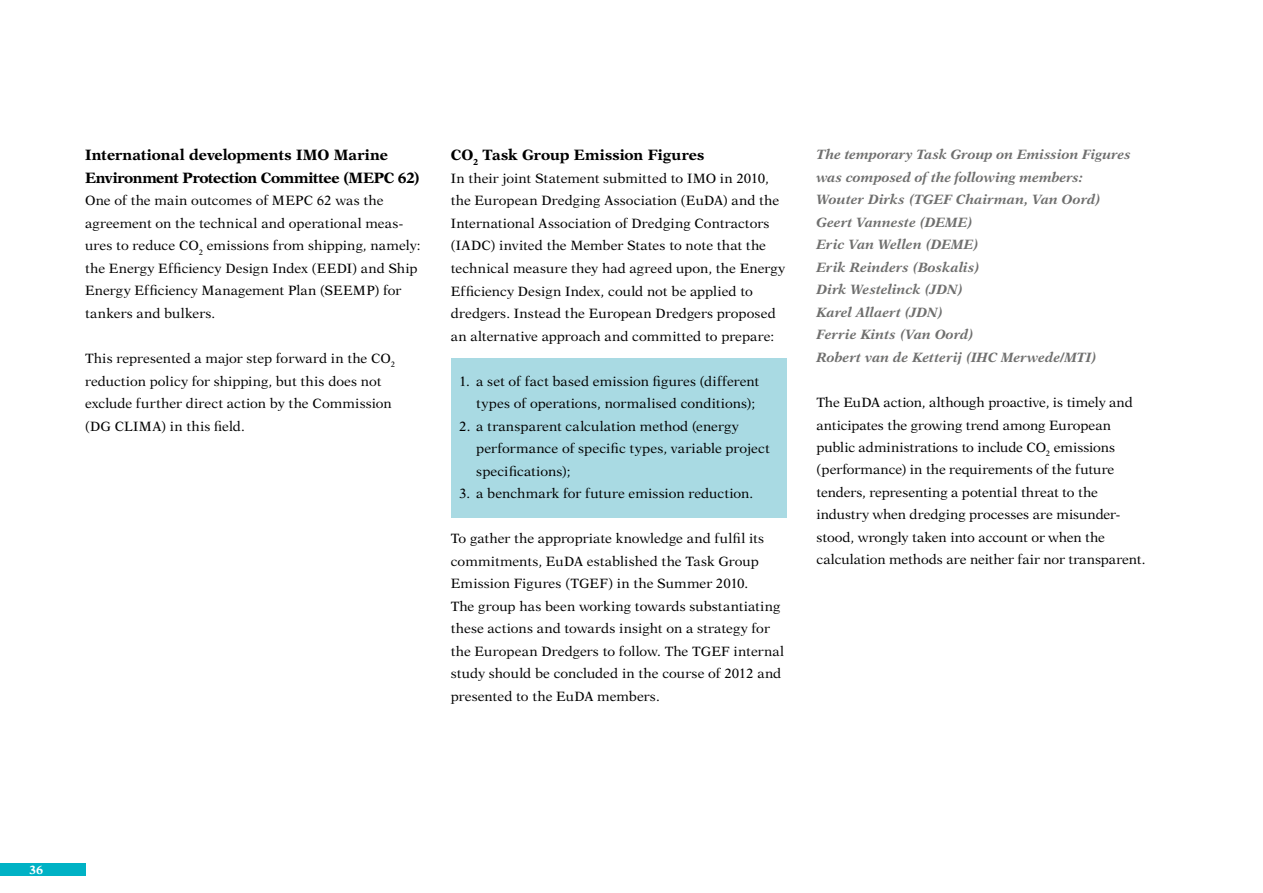
<style>
.page{position:relative;width:1263px;height:893px;background:#fff}
.page>*{position:absolute;margin:0;border:0;box-sizing:border-box;transform-origin:0 0}
.t1{font:700 15px/22.5px "New Aster";letter-spacing:-.01em;color:#000}
.t2{font:13.5px/22.5px "New Aster";letter-spacing:.005em;color:#000}
.t3{font:italic 700 13.5px/22.5px "New Aster";letter-spacing:.005em;color:#6f6f6e}
.t4{font:700 12px "New Aster";color:#fff}
</style>
<div class="page">
<div style="left:451px;top:358px;width:336px;height:160px;background:#a9dae3"></div>
<div style="left:0;top:863px;width:85px;height:13px;background:#00b2c5"></div>
<p class="t1" style="left:85px;top:144px;width:336px">International developments IMO Marine<br>Environment Protection Committee (MEPC 62)</p>
<p class="t2" style="left:85px;top:189px;width:337px">One of the main outcomes of MEPC 62 was the agreement on the technical and operational meas&shy;ures to reduce CO<sub>2</sub> emissions from shipping, namely: the Energy Efficiency Design Index (EEDI) and Ship Energy Efficiency Management Plan (SEEMP) for tankers and bulkers.</p>
<p class="t2" style="left:85px;top:347px;width:312px">This represented a major step forward in the CO<sub>2 </sub>reduction policy for shipping, but this does not exclude further direct action by the Commission (DG CLIMA) in this field.</p>
<p class="t1" style="left:451px;top:144px;width:255px">CO<sub>2</sub> Task Group Emission Figures</p>
<p class="t2" style="left:451px;top:167px;width:336px">In their joint Statement submitted to IMO in 2010, the European Dredging Association (EuDA) and the International Association of Dredging Contractors (IADC) invited the Member States to note that the technical measure they had agreed upon, the Energy Efficiency Design Index, could not be applied to dredgers. Instead the European Dredgers proposed an alternative approach and committed to prepare:</p>
<p class="t2" style="left:476px;top:369px;width:285px;text-indent:-17px">1. a set of fact based emission figures (different types of operations, normalised conditions);</p>
<p class="t2" style="left:476px;top:414px;width:295px;text-indent:-17px">2. a transparent calculation method (energy performance of specific types, variable project specifications);</p>
<p class="t2" style="left:459px;top:482px;width:295px">3. a benchmark for future emission reduction.</p>
<p class="t2" style="left:451px;top:527px;width:335px">To gather the appropriate knowledge and fulfil its commitments, EuDA established the Task Group Emission Figures (TGEF) in the Summer 2010.<br>The group has been working towards substantiating these actions and towards insight on a strategy for the European Dredgers to follow. The TGEF internal study should be concluded in the course of 2012 and presented to the EuDA members.</p>
<p class="t3" style="left:816px;top:143px;width:316px">The temporary Task Group on Emission Figures was composed of the following members:<br>Wouter Dirks (TGEF Chairman, Van Oord)<br>Geert Vanneste (DEME)<br>Eric Van Wellen (DEME)<br>Erik Reinders (Boskalis)<br>Dirk Westelinck (JDN)<br>Karel Allaert (JDN)<br>Ferrie Kints (Van Oord)<br>Robert van de Ketterij (IHC Merwede/MTI)</p>
<p class="t2" style="left:816px;top:391px;width:330px">The EuDA action, although proactive, is timely and anticipates the growing trend among European public administrations to include CO<sub>2</sub> emissions (performance) in the requirements of the future tenders, representing a potential threat to the industry when dredging processes are misunder&shy;stood, wrongly taken into account or when the calculation methods are neither fair nor transparent.</p>
<p class="t4" style="left:29px;top:863px;width:16px">36</p>
</div>
